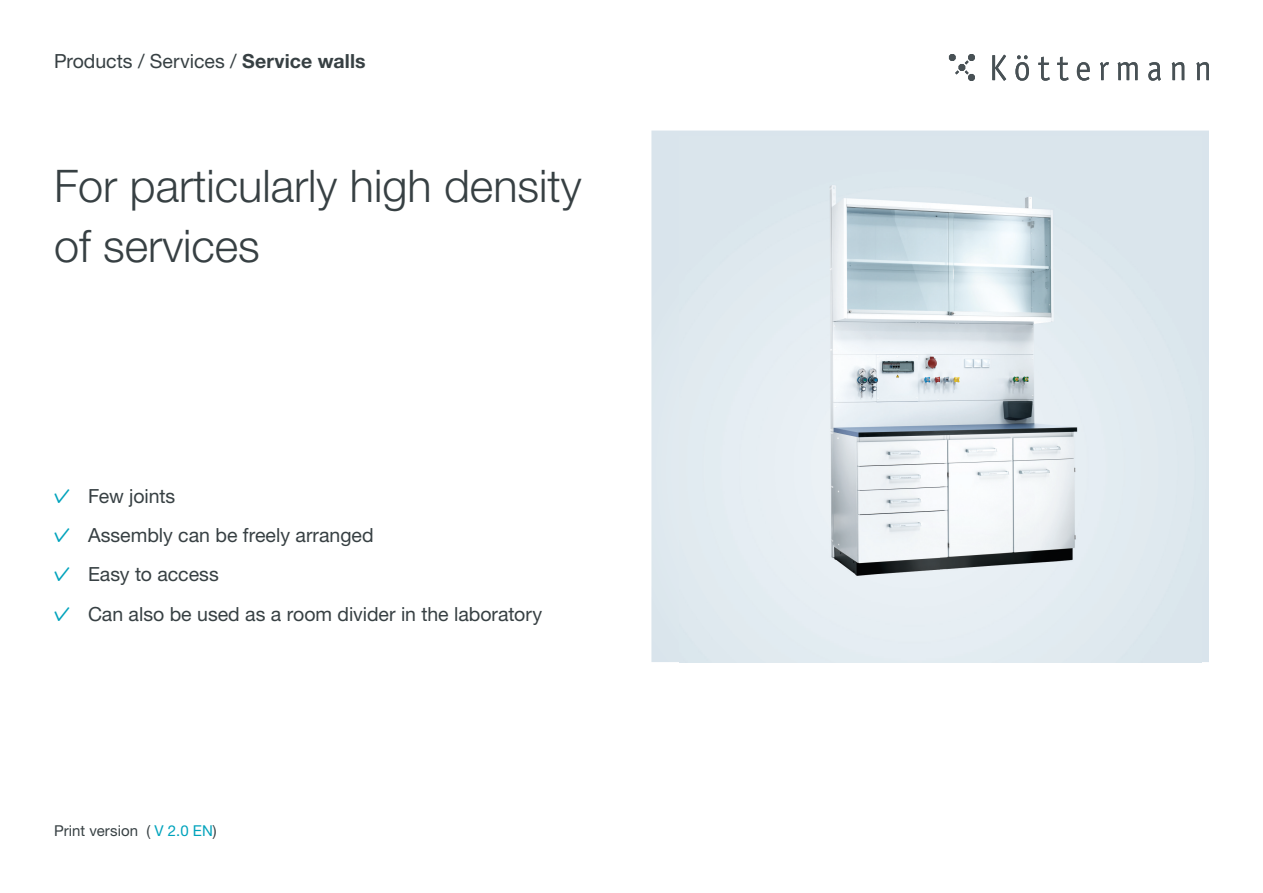
<style>
.page{position:relative;width:1263px;height:893px;background:#fff}
.page>*{position:absolute;margin:0;border:0;box-sizing:border-box;transform-origin:0 0}
.t1{font:300 45px/60px "Helvetica Neue LT Std";color:#374043}
.t2{font:19.5px "Helvetica Neue LT Std";color:#374043}
.t3{font:15px "Helvetica Neue LT Std";letter-spacing:.005em;color:#374043}
.s1{font-weight:700}
.s2{font-family:"Artifakt Element";color:#00a3bc}
.s3{color:#00a3bc}
</style>
<div class="page">
<svg style="left:992px;top:55px;width:14px;height:26px"></svg>
<svg style="left:1015px;top:55px;width:14px;height:26px"></svg>
<svg style="left:1038px;top:57px;width:12px;height:24px"></svg>
<svg style="left:1057px;top:57px;width:11px;height:24px"></svg>
<svg style="left:1077px;top:62px;width:13px;height:19px"></svg>
<svg style="left:1100px;top:62px;width:9px;height:18px"></svg>
<svg style="left:1118px;top:62px;width:19px;height:18px"></svg>
<svg style="left:1148px;top:62px;width:13px;height:19px"></svg>
<svg style="left:1172px;top:62px;width:12px;height:18px"></svg>
<svg style="left:1196px;top:62px;width:13px;height:18px"></svg>
<svg style="left:949px;top:54px;width:26px;height:27px"></svg>
<div style="left:651px;top:131px;width:558px;height:531px;background:#dae5ec"></div>
<img style="left:680px;top:136px;width:522px;height:526px">
<p class="t2" style="left:54px;top:49px;width:313px">Products / Services / <span class="s1">Service walls</span></p>
<h1 class="t1" style="left:54px;top:155px;width:529px">For particularly high density of services</h1>
<p class="t2" style="left:54px;top:484px;width:123px"><span class="s2">✓</span> Few joints</p>
<p class="t2" style="left:54px;top:523px;width:321px"><span class="s2">✓</span> Assembly can be freely arranged</p>
<p class="t2" style="left:54px;top:563px;width:166px"><span class="s2">✓</span> Easy to access</p>
<p class="t2" style="left:54px;top:602px;width:490px"><span class="s2">✓</span> Can also be used as a room divider in the laboratory</p>
<p class="t3" style="left:54px;top:822px;width:164px">Print version ( <span class="s3">V 2.0 EN</span>)</p>
</div>
